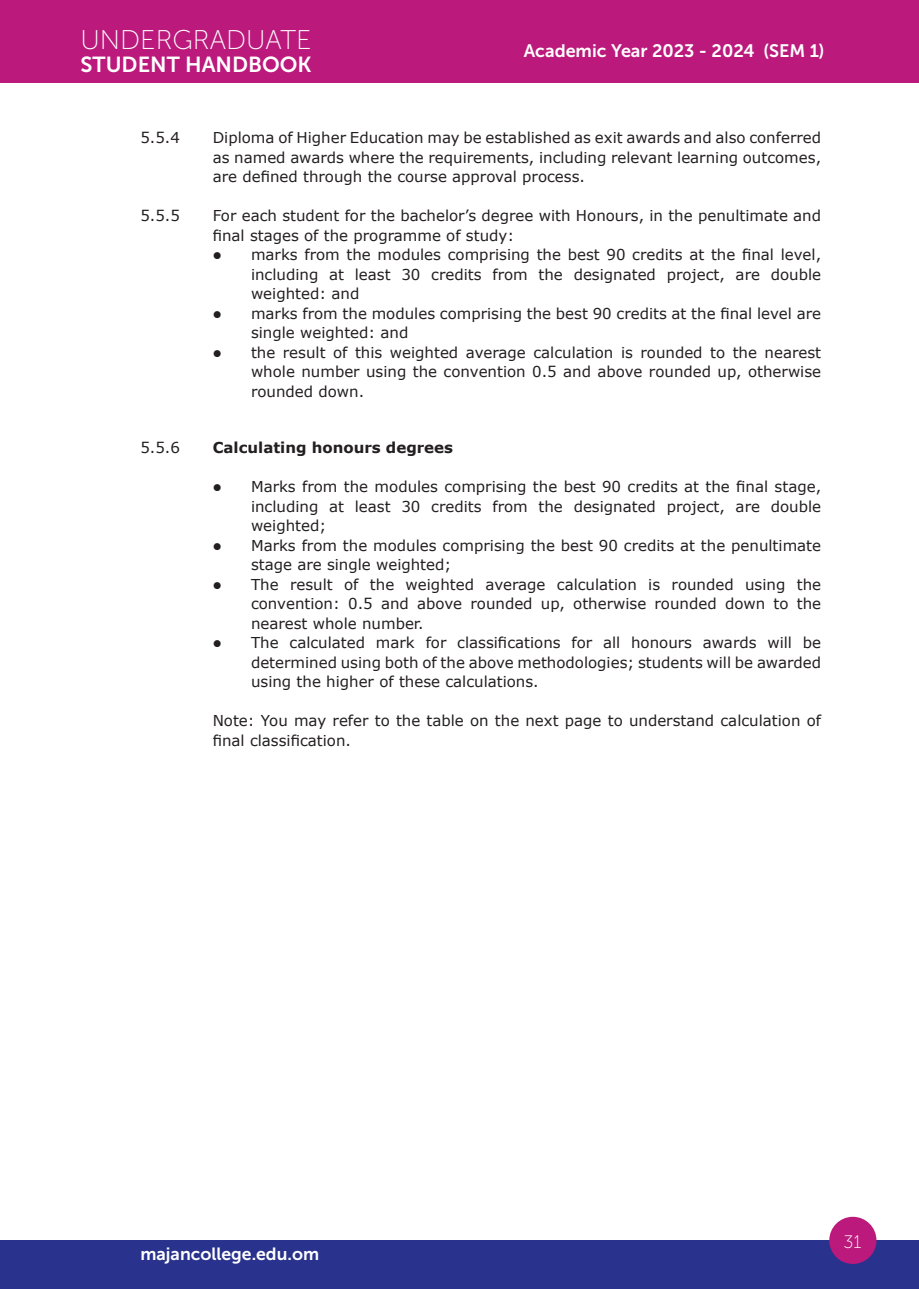
<style>
.page{position:relative;width:919px;height:1289px;background:#fff}
.page>*{position:absolute;margin:0;border:0;box-sizing:border-box;transform-origin:0 0}
.t1{font:27px "Museo Sans 100";color:#fff}
.t2{font:21.75px "Museo Sans 700";color:#fff}
.t3{font:18px "Museo Sans 700";color:#fff}
.t4{font:18px "Museo Sans 100";color:#fff}
.t5{font:17.55px "Museo Sans 700";color:#fff}
.t6{font:15px/19.5px "Verdana";color:#231f20;text-align:justify}
.t7{font:700 15px "Verdana";color:#231f20}
</style>
<div class="page">
<div style="left:0;top:0;width:13px;height:83px;background:#bb197b"></div>
<div style="left:0;top:1240px;width:13px;height:48px;background:#29338d"></div>
<div style="left:13px;top:0;width:905px;height:83px;background:#bb197b"></div>
<div style="left:13px;top:1240px;width:905px;height:48px;background:#29338d"></div>
<div style="left:829px;top:1216px;width:47px;height:47px;background:#bb197b;border-radius:50%"></div>
<h1 class="t1" style="left:81px;top:25px;width:232px">UNDERGRADUATE</h1>
<h2 class="t2" style="left:81px;top:53px;width:232px">STUDENT HANDBOOK</h2>
<p class="t3" style="left:523px;top:40px;width:302px">Academic Year 2023 - 2024 (SEM 1)</p>
<p class="t6" style="left:140px;top:128px;width:41px">5.5.4</p>
<p class="t6" style="left:213px;top:128px;width:610px">Diploma of Higher Education may be established as exit awards and also conferred as named awards where the requirements, including relevant learning outcomes, are defined through the course approval process.</p>
<p class="t6" style="left:140px;top:206px;width:41px">5.5.5</p>
<p class="t6" style="left:213px;top:206px;width:610px">For each student for the bachelor’s degree with Honours, in the penultimate and final stages of the programme of study:</p>
<p class="t6" style="left:251px;top:245px;width:571px;text-indent:-38px">● marks from the modules comprising the best 90 credits at the final level, including at least 30 credits from the designated project, are double weighted: and</p>
<p class="t6" style="left:251px;top:303px;width:571px;text-indent:-38px">● marks from the modules comprising the best 90 credits at the final level are single weighted: and</p>
<p class="t6" style="left:251px;top:342px;width:571px;text-indent:-38px">● the result of this weighted average calculation is rounded to the nearest whole number using the convention 0.5 and above rounded up, otherwise rounded down.</p>
<p class="t6" style="left:140px;top:437px;width:41px">5.5.6</p>
<p class="t7" style="left:213px;top:437px;width:242px">Calculating honours degrees</p>
<p class="t6" style="left:251px;top:476px;width:571px;text-indent:-38px">● Marks from the modules comprising the best 90 credits at the final stage, including at least 30 credits from the designated project, are double weighted;</p>
<p class="t6" style="left:251px;top:535px;width:571px;text-indent:-38px">● Marks from the modules comprising the best 90 credits at the penultimate stage are single weighted;</p>
<p class="t6" style="left:251px;top:574px;width:571px;text-indent:-38px">● The result of the weighted average calculation is rounded using the convention: 0.5 and above rounded up, otherwise rounded down to the nearest whole number.</p>
<p class="t6" style="left:251px;top:632px;width:571px;text-indent:-38px">● The calculated mark for classifications for all honours awards will be determined using both of the above methodologies; students will be awarded using the higher of these calculations.</p>
<p class="t6" style="left:213px;top:710px;width:610px">Note: You may refer to the table on the next page to understand calculation of final classification.</p>
<p class="t5" style="left:140px;top:1243px;width:180px">majancollege.edu.om</p>
<p class="t4" style="left:843px;top:1231px;width:19px">31</p>
</div>
